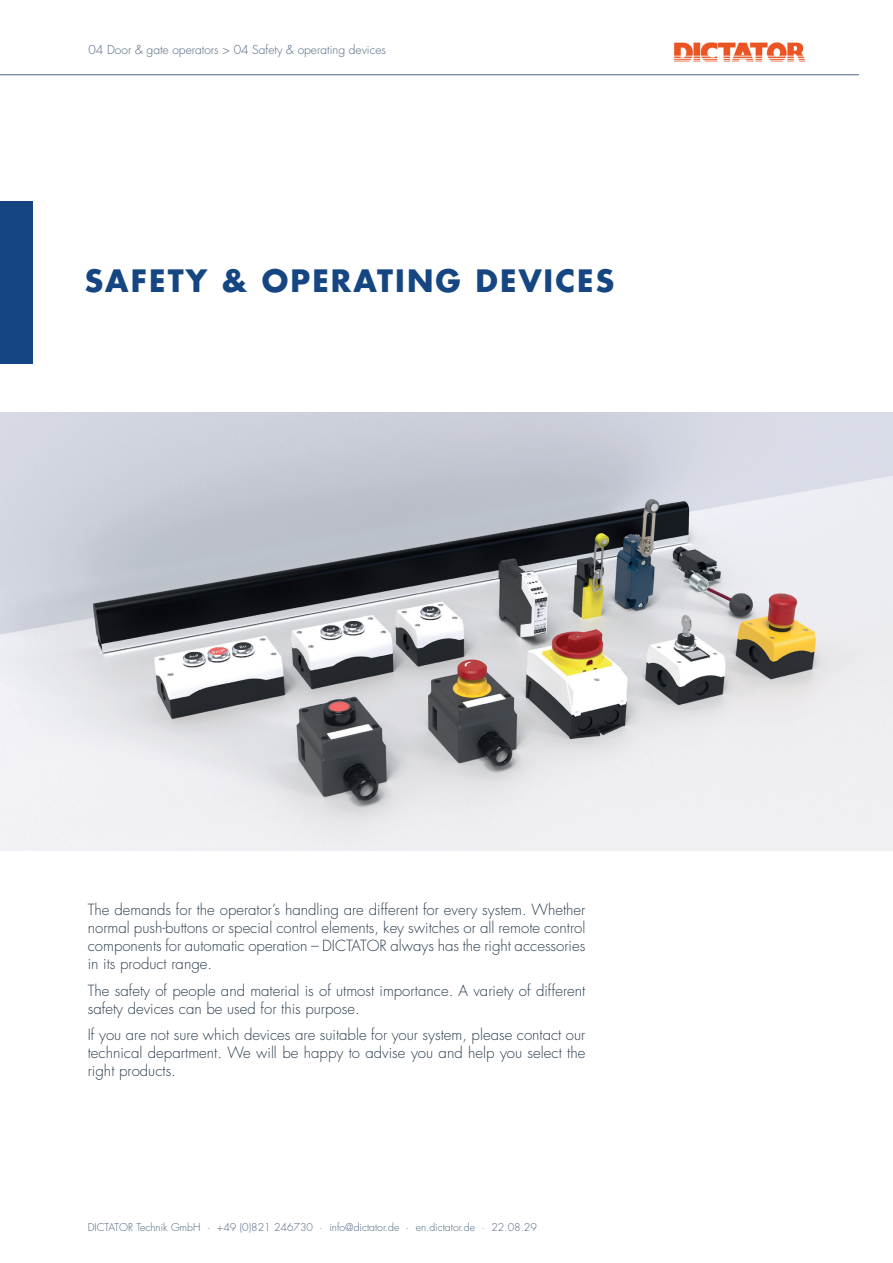
<style>
.page{position:relative;width:893px;height:1263px;background:#fff}
.page>*{position:absolute;margin:0;border:0;box-sizing:border-box;transform-origin:0 0}
.t1{font:700 30px "Futura Std";letter-spacing:.07em;color:#154682}
.t2{font:300 15px/18px "Futura Std";color:#2b3d4e;text-align:justify}
.t3{font:300 12px "Futura Std";color:#4d647e}
.t4{font:300 10.5px "Futura Std";color:#4d647e}
</style>
<div class="page">
<img style="left:674px;top:43px;width:132px;height:19px">
<hr style="left:0;top:74px;width:859px;height:1px;background:#4d647e">
<div style="left:0;top:201px;width:33px;height:163px;background:#154682"></div>
<img style="left:0;top:412px;width:893px;height:439px">
<p class="t3" style="left:89px;top:42px;width:299px">04 Door &amp; gate operators &gt; 04 Safety &amp; operating devices</p>
<h1 class="t1" style="left:85px;top:261px;width:531px">SAFETY &amp; OPERATING DEVICES</h1>
<p class="t2" style="left:88px;top:901px;width:499px">The demands for the operator’s handling are different for every system. Whether normal push-buttons or special control elements, key switches or all remote control components for automatic operation – DICTATOR always has the right accessories in its product range.</p>
<p class="t2" style="left:88px;top:982px;width:499px">The safety of people and material is of utmost importance. A variety of different safety devices can be used for this purpose.</p>
<p class="t2" style="left:88px;top:1026px;width:499px">If you are not sure which devices are suitable for your system, please contact our technical department. We will be happy to advise you and help you select the right products.</p>
<p class="t4" style="left:88px;top:1221px;width:451px">DICTATOR Technik GmbH · +49 (0)821 246730 · info@dictator.de · en.dictator.de · 22.08.29</p>
</div>
